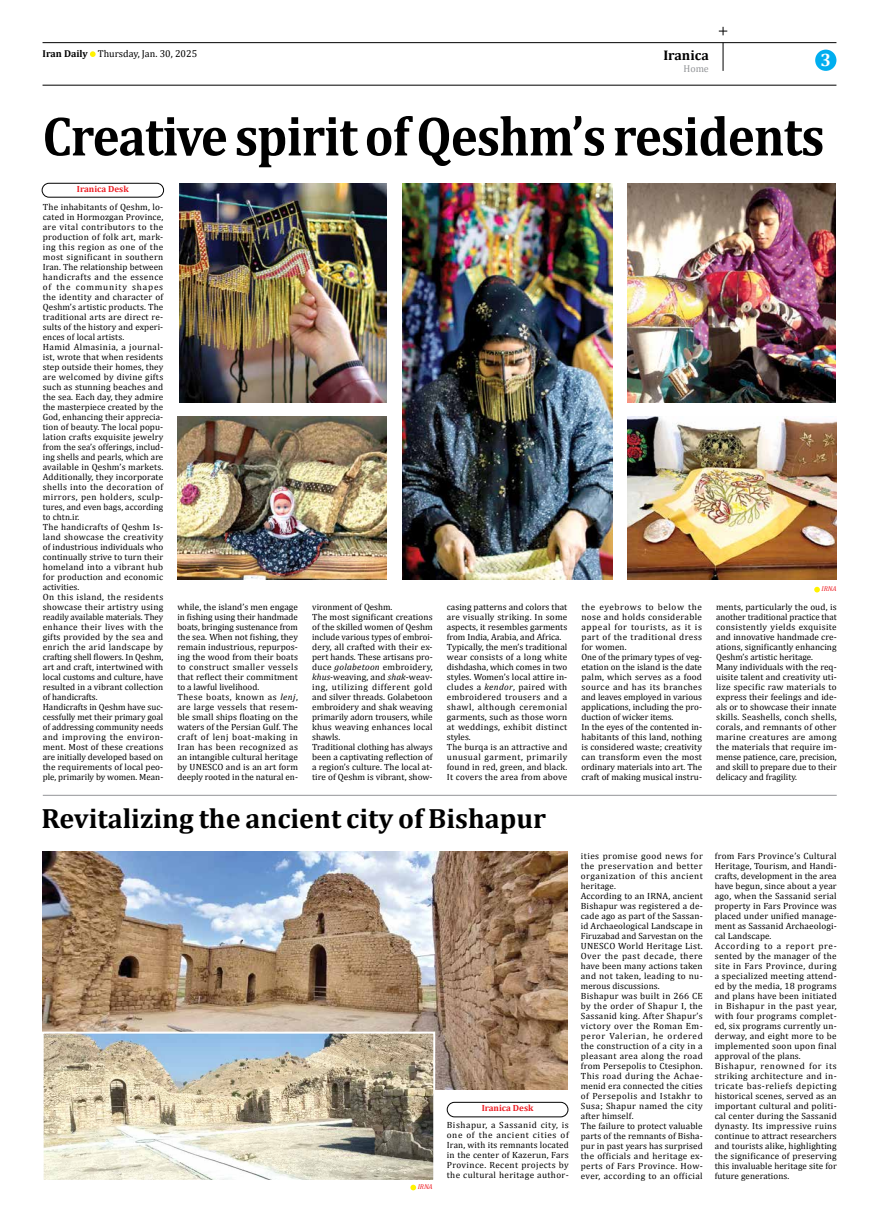
<style>
.page{position:relative;width:879px;height:1219px;background:#fff}
.page>*{position:absolute;margin:0;border:0;box-sizing:border-box;transform-origin:0 0}
.t1{font:700 56.3px "Cambria";letter-spacing:-.02em;color:#000;scale:.91 1}
.t2{font:700 28px "Cambria";color:#000}
.t3{font:700 18px "Cambria";color:#fff}
.t4{font:700 14px "Cambria";color:#000}
.t5{font:10px "Cambria";color:#000}
.t6{font:10px "Cambria";color:#939598}
.t7{font:9px/10px "Cambria";letter-spacing:.015em;color:#000}
.t8{font:700 9px "Cambria";color:#ed1d24}
.t9{font:italic 7px "Cambria";letter-spacing:-.01em;color:#ed1d24}
.s1{font-weight:700}
.s2{font-style:italic}
</style>
<div class="page">
<svg style="left:723px;top:43px;width:1px;height:28px"></svg>
<hr style="left:43px;top:42px;width:793px;height:1px;background:#000">
<hr style="left:43px;top:85px;width:793px;height:1px;background:#000">
<div style="left:815px;top:50px;width:21px;height:21px;background:#00aeef;border-radius:50%"></div>
<svg style="left:90px;top:51px;width:6px;height:6px"></svg>
<hr style="left:43px;top:795px;width:793px;height:1px;background:#939598">
<div style="left:42px;top:183px;width:122px;height:14px;border:1px solid #000;border-radius:7px"></div>
<div style="left:447px;top:1102px;width:121px;height:15px;border:1px solid #000;border-radius:7px"></div>
<img style="left:179px;top:184px;width:208px;height:218px">
<img style="left:402px;top:184px;width:210px;height:396px">
<img style="left:627px;top:184px;width:208px;height:218px">
<img style="left:627px;top:416px;width:209px;height:164px">
<img style="left:178px;top:416px;width:209px;height:164px">
<svg style="left:814px;top:587px;width:6px;height:5px"></svg>
<svg style="left:410px;top:1185px;width:6px;height:5px"></svg>
<img style="left:43px;top:852px;width:524px;height:238px">
<img style="left:45px;top:1035px;width:387px;height:144px">
<div style="left:42px;top:1032px;width:393px;height:150px;border:2px solid #fff"></div>
<svg style="left:719px;top:27px;width:8px;height:8px"></svg>
<p class="t5" style="left:43px;top:48px;width:156px"><span class="s1">Iran Daily</span> Thursday, Jan. 30, 2025</p>
<h3 class="t4" style="left:663px;top:45px;width:47px">Iranica</h3>
<p class="t6" style="left:683px;top:62px;width:27px">Home</p>
<h3 class="t3" style="left:820px;top:47px;width:12px">3</h3>
<h1 class="t1" style="left:43px;top:97px;width:861px">Creative spirit of Qeshm’s residents</h1>
<p class="t8" style="left:77px;top:183px;width:53px">Iranica Desk</p>
<p class="t7" style="left:43px;top:202px;width:122px">The inhabitants of Qeshm, lo&shy;cated in Hormozgan Province, are vital contributors to the production of folk art, mark&shy;ing this region as one of the most significant in southern<br>Iran. The relationship between handicrafts and the essence of the community shapes the identity and character of<br>Qeshm’s artistic products. The traditional arts are direct re&shy;sults of the history and experi&shy;ences of local artists.<br>Hamid Almasinia, a journal&shy;ist, wrote that when residents step outside their homes, they are welcomed by divine gifts such as stunning beaches and the sea. Each day, they admire the masterpiece created by the<br>God, enhancing their apprecia&shy;tion of beauty. The local popu&shy;lation crafts exquisite jewelry from the sea’s offerings, includ&shy;ing shells and pearls, which are available in Qeshm’s markets.<br>Additionally, they incorporate shells into the decoration of mirrors, pen holders, sculp&shy;tures, and even bags, according to chtn.ir.<br>The handicrafts of Qeshm Is&shy;land showcase the creativity of industrious individuals who continually strive to turn their homeland into a vibrant hub for production and economic activities.<br>On this island, the residents showcase their artistry using readily available materials. They enhance their lives with the gifts provided by the sea and enrich the arid landscape by crafting shell flowers. In Qeshm, art and craft, intertwined with local customs and culture, have resulted in a vibrant collection of handicrafts.<br>Handicrafts in Qeshm have suc&shy;cessfully met their primary goal of addressing community needs and improving the environ&shy;ment. Most of these creations are initially developed based on the requirements of local peo&shy;ple, primarily by women. Mean-</p>
<p class="t9" style="left:821px;top:583px;width:16px">IRNA</p>
<p class="t7" style="left:177px;top:602px;width:122px">while, the island’s men engage in fishing using their handmade boats, bringing sustenance from the sea. When not fishing, they remain industrious, repurpos&shy;ing the wood from their boats to construct smaller vessels that reflect their commitment to a lawful livelihood.<br>These boats, known as <span class="s2">lenj</span>, are large vessels that resem&shy;ble small ships floating on the waters of the Persian Gulf. The craft of lenj boat-making in<br>Iran has been recognized as an intangible cultural heritage by UNESCO and is an art form deeply rooted in the natural en-</p>
<p class="t7" style="left:312px;top:602px;width:122px">vironment of Qeshm.<br>The most significant creations of the skilled women of Qeshm include various types of embroi&shy;dery, all crafted with their ex&shy;pert hands. These artisans pro&shy;duce <span class="s2">golabetoon</span> embroidery, <span class="s2">khus-</span>weaving, and <span class="s2">shak</span>-weav&shy;ing, utilizing different gold and silver threads. Golabetoon embroidery and shak weaving primarily adorn trousers, while khus weaving enhances local shawls.<br>Traditional clothing has always been a captivating reflection of a region’s culture. The local at&shy;tire of Qeshm is vibrant, show-</p>
<p class="t7" style="left:447px;top:602px;width:122px">casing patterns and colors that are visually striking. In some aspects, it resembles garments from India, Arabia, and Africa.<br>Typically, the men’s traditional wear consists of a long white dishdasha, which comes in two styles. Women’s local attire in&shy;cludes a <span class="s2">kendor</span>, paired with embroidered trousers and a shawl, although ceremonial garments, such as those worn at weddings, exhibit distinct styles.<br>The burqa is an attractive and unusual garment, primarily found in red, green, and black.<br>It covers the area from above</p>
<p class="t7" style="left:581px;top:602px;width:122px">the eyebrows to below the nose and holds considerable appeal for tourists, as it is part of the traditional dress for women.<br>One of the primary types of veg&shy;etation on the island is the date palm, which serves as a food source and has its branches and leaves employed in various applications, including the pro&shy;duction of wicker items.<br>In the eyes of the contented in&shy;habitants of this land, nothing is considered waste; creativity can transform even the most ordinary materials into art. The craft of making musical instru-</p>
<p class="t7" style="left:716px;top:602px;width:122px">ments, particularly the oud, is another traditional practice that consistently yields exquisite and innovative handmade cre&shy;ations, significantly enhancing<br>Qeshm’s artistic heritage.<br>Many individuals with the req&shy;uisite talent and creativity uti&shy;lize specific raw materials to express their feelings and ide&shy;als or to showcase their innate skills. Seashells, conch shells, corals, and remnants of other marine creatures are among the materials that require im&shy;mense patience, care, precision, and skill to prepare due to their delicacy and fragility.</p>
<h2 class="t2" style="left:41px;top:799px;width:506px">Revitalizing the ancient city of Bishapur</h2>
<p class="t8" style="left:482px;top:1102px;width:53px">Iranica Desk</p>
<p class="t9" style="left:418px;top:1181px;width:16px">IRNA</p>
<p class="t7" style="left:447px;top:1120px;width:123px;text-align:justify">Bishapur, a Sassanid city, is one of the ancient cities of Iran, with its remnants located in the center of Kazerun, Fars Province. Recent projects by the cultural heritage author-</p>
<p class="t7" style="left:581px;top:851px;width:123px">ities promise good news for the preservation and better organization of this ancient heritage.<br>According to an IRNA, ancient<br>Bishapur was registered a de&shy;cade ago as part of the Sassan&shy;id Archaeological Landscape in<br>Firuzabad and Sarvestan on the<br>UNESCO World Heritage List.<br>Over the past decade, there have been many actions taken and not taken, leading to nu&shy;merous discussions.<br>Bishapur was built in 266 CE by the order of Shapur I, the<br>Sassanid king. After Shapur’s victory over the Roman Em&shy;peror Valerian, he ordered the construction of a city in a pleasant area along the road from Persepolis to Ctesiphon.<br>This road during the Achae&shy;menid era connected the cities of Persepolis and Istakhr to<br>Susa; Shapur named the city after himself.<br>The failure to protect valuable parts of the remnants of Bisha&shy;pur in past years has surprised the officials and heritage ex&shy;perts of Fars Province. How&shy;ever, according to an official</p>
<p class="t7" style="left:715px;top:851px;width:123px">from Fars Province’s Cultural<br>Heritage, Tourism, and Handi&shy;crafts, development in the area have begun, since about a year ago, when the Sassanid serial property in Fars Province was placed under unified manage&shy;ment as Sassanid Archaeologi&shy;cal Landscape.<br>According to a report pre&shy;sented by the manager of the site in Fars Province, during a specialized meeting attend&shy;ed by the media, 18 programs and plans have been initiated in Bishapur in the past year, with four programs complet&shy;ed, six programs currently un&shy;derway, and eight more to be implemented soon upon final approval of the plans.<br>Bishapur, renowned for its striking architecture and in&shy;tricate bas-reliefs depicting historical scenes, served as an important cultural and politi&shy;cal center during the Sassanid dynasty. Its impressive ruins continue to attract researchers and tourists alike, highlighting the significance of preserving this invaluable heritage site for future generations.</p>
</div>
